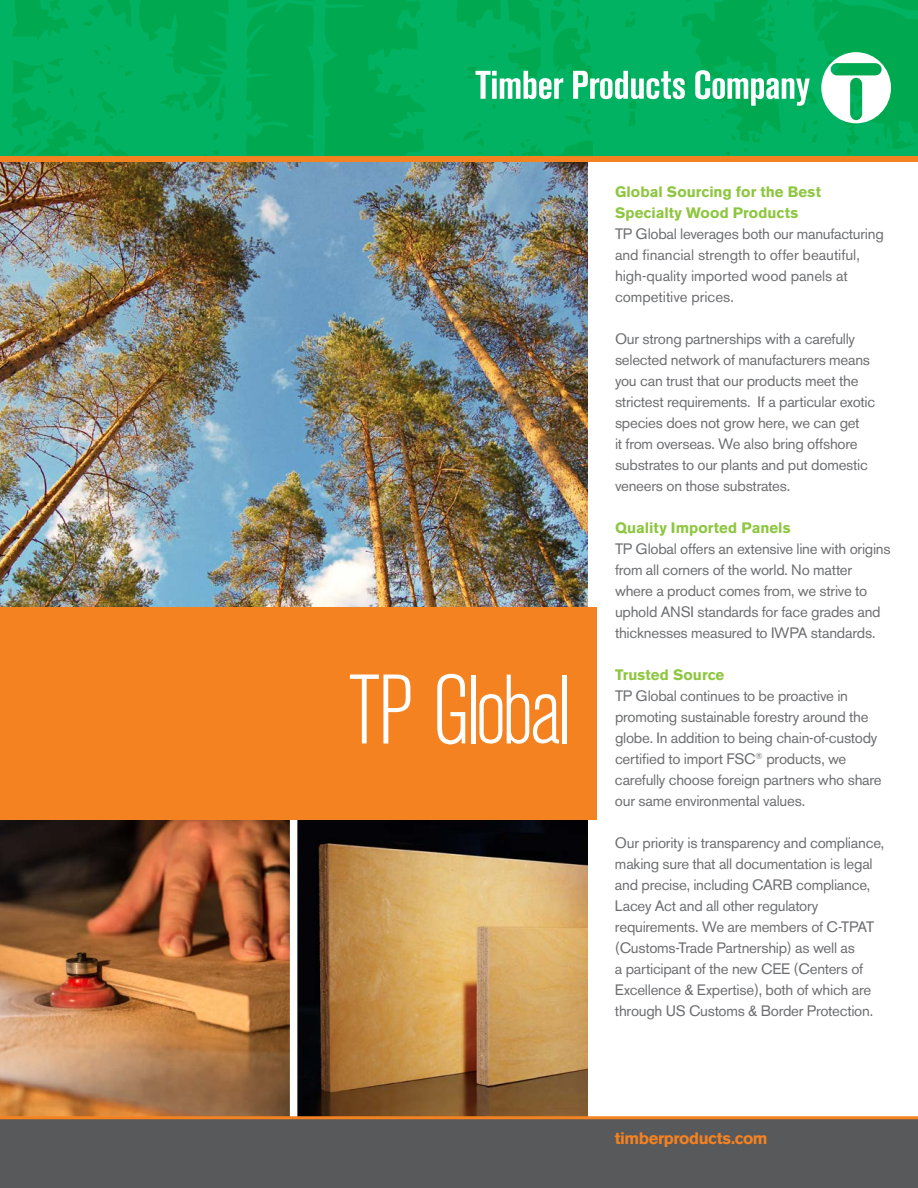
<style>
.page{position:relative;width:918px;height:1188px;background:#fff}
.page>*{position:absolute;margin:0;border:0;box-sizing:border-box;transform-origin:0 0}
.t1{font:300 condensed 97.5px "Akzidenz Grotesk BE";letter-spacing:-.045em;color:#fff}
.t2{font:700 16.5px "Akzidenz Grotesk BE";letter-spacing:-.02em;color:#f58220}
.t3{font:15px/21px "Akzidenz Grotesk BE";letter-spacing:-.015em;color:#6d6e71}
.t4{font:700 15px/21px "Akzidenz Grotesk BE";letter-spacing:.005em;color:#8dc63f}
</style>
<div class="page">
<img style="left:0;top:162px;width:587px;height:445px">
<img style="left:0;top:819px;width:290px;height:297px">
<img style="left:297px;top:819px;width:290px;height:297px">
<div style="left:0;top:1118px;width:918px;height:70px;background:#58595b"></div>
<hr style="left:0;top:1116px;width:918px;height:3px;background:#f58220">
<svg style="left:0;top:0;width:918px;height:156px;background:#00ae5a"></svg>
<div style="left:0;top:156px;width:918px;height:6px;background:#f58220"></div>
<div style="left:0;top:607px;width:597px;height:212px;background:#f58220"></div>
<svg style="left:821px;top:52px;width:70px;height:71px"></svg>
<svg style="left:475px;top:71px;width:88px;height:28px"></svg>
<svg style="left:573px;top:71px;width:112px;height:28px"></svg>
<svg style="left:695px;top:70px;width:115px;height:36px"></svg>
<h1 class="t1" style="left:349px;top:658px;width:224px">TP Global</h1>
<p class="t4" style="left:615px;top:181px;width:208px">Global Sourcing for the Best<br>Specialty Wood Products</p>
<p class="t3" style="left:615px;top:223px;width:270px">TP Global leverages both our manufacturing and financial strength to offer beautiful, high-quality imported wood panels at competitive prices.</p>
<p class="t3" style="left:615px;top:328px;width:262px">Our strong partnerships with a carefully selected network of manufacturers means you can trust that our products meet the strictest requirements. If a particular exotic species does not grow here, we can get<br>it from overseas. We also bring offshore substrates to our plants and put domestic veneers on those substrates.</p>
<p class="t4" style="left:615px;top:517px;width:177px">Quality Imported Panels</p>
<p class="t3" style="left:615px;top:538px;width:277px">TP Global offers an extensive line with origins from all corners of the world. No matter where a product comes from, we strive to uphold ANSI standards for face grades and thicknesses measured to IWPA standards.</p>
<p class="t4" style="left:615px;top:664px;width:111px">Trusted Source</p>
<p class="t3" style="left:615px;top:685px;width:268px">TP Global continues to be proactive in promoting sustainable forestry around the globe. In addition to being chain-of-custody certified to import FSC<sup>®</sup> products, we carefully choose foreign partners who share our same environmental values.</p>
<p class="t3" style="left:615px;top:832px;width:271px">Our priority is transparency and compliance, making sure that all documentation is legal and precise, including CARB compliance, Lacey Act and all other regulatory requirements. We are members of C-TPAT (Customs-Trade Partnership) as well as<br>a participant of the new CEE (Centers of Excellence &amp; Expertise), both of which are through US Customs &amp; Border Protection.</p>
<p class="t2" style="left:615px;top:1128px;width:154px">timberproducts.com</p>
</div>
